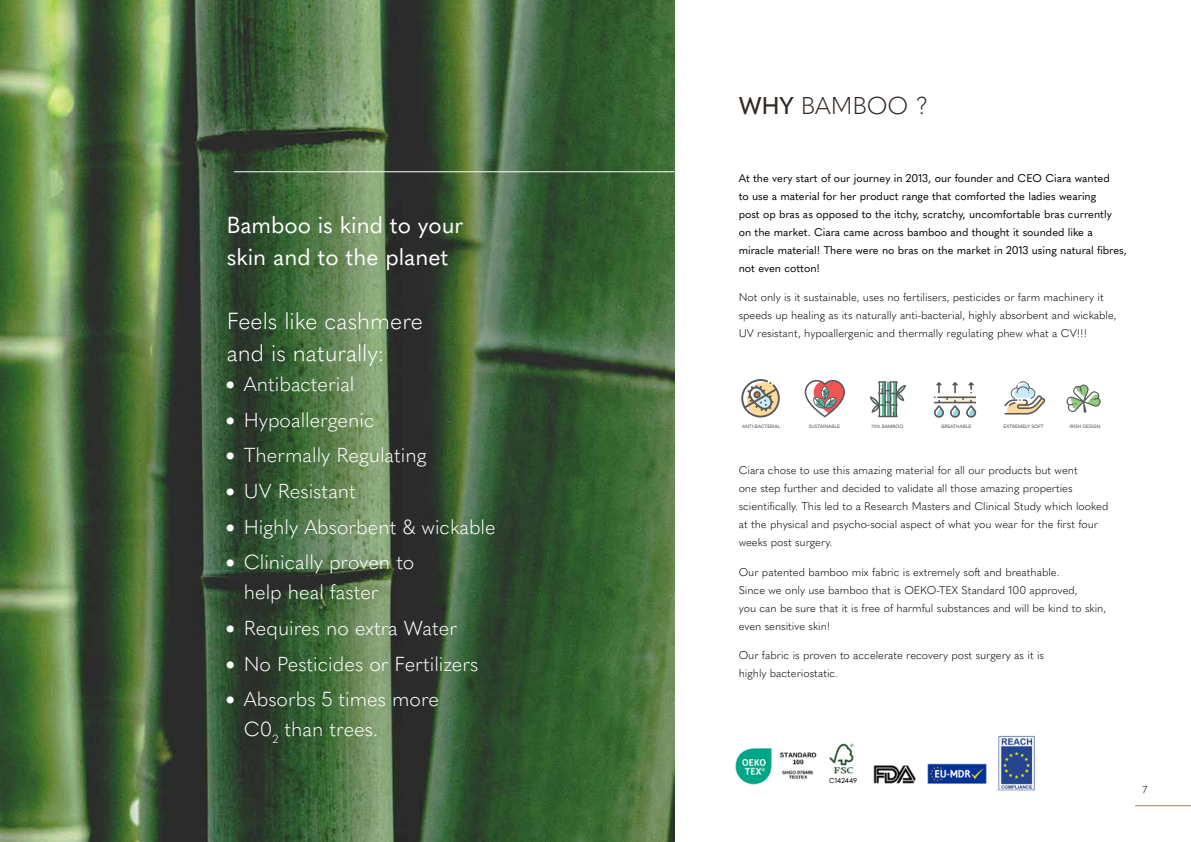
<style>
.page{position:relative;width:1191px;height:842px;background:#fff}
.page>*{position:absolute;margin:0;border:0;box-sizing:border-box;transform-origin:0 0}
.t1{font:300 24px "Quasimoda";color:#312822}
.t2{font:23px/32px "Quasimoda";color:#fff}
.t3{font:300 23px/32px "Quasimoda";color:#fff}
.t4{font:300 20px/30px "Quasimoda";color:#fff}
.t5{font:300 11px/18px "Quasimoda";color:#000}
.t6{font:11px/18px "Quasimoda";color:#000}
.t7{font:300 10px "Quasimoda";color:#000}
.t8{font:7px "Quasimoda";color:#000}
.t9{font:500 4.8px "Avenir";color:#58595b}
.t10{font:500 4.5px "Quasimoda";color:#58595b}
.s1{font-weight:500}
</style>
<div class="page">
<img style="left:0;top:0;width:675px;height:842px">
<hr style="left:234px;top:171px;width:441px;height:1px;background:#fff">
<svg style="left:741px;top:379px;width:38px;height:38px"></svg>
<svg style="left:804px;top:380px;width:41px;height:37px"></svg>
<svg style="left:870px;top:381px;width:36px;height:36px"></svg>
<svg style="left:934px;top:382px;width:42px;height:36px"></svg>
<svg style="left:1004px;top:381px;width:41px;height:33px"></svg>
<svg style="left:1066px;top:384px;width:35px;height:29px"></svg>
<hr style="left:1135px;top:805px;width:56px;height:1px;background:#f15f48">
<img style="left:735px;top:748px;width:82px;height:37px">
<img style="left:873px;top:765px;width:43px;height:19px">
<img style="left:927px;top:763px;width:60px;height:21px">
<img style="left:998px;top:735px;width:37px;height:56px">
<img style="left:829px;top:743px;width:25px;height:31px">
<h2 class="t2" style="left:227px;top:207px;width:238px">Bamboo is kind to your skin and to the planet</h2>
<h2 class="t3" style="left:227px;top:303px;width:198px">Feels like cashmere and is naturally:</h2>
<h3 class="t4" style="left:227px;top:368px;width:129px">■ Antibacterial</h3>
<h3 class="t4" style="left:227px;top:403px;width:149px">■ Hypoallergenic</h3>
<h3 class="t4" style="left:227px;top:439px;width:201px">■ Thermally Regulating</h3>
<h3 class="t4" style="left:227px;top:475px;width:131px">■ UV Resistant</h3>
<h3 class="t4" style="left:227px;top:510px;width:270px">■ Highly Absorbent &amp; wickable</h3>
<h3 class="t4" style="left:244px;top:546px;width:172px;text-indent:-17px">■ Clinically proven to help heal faster</h3>
<h3 class="t4" style="left:227px;top:612px;width:232px">■ Requires no extra Water</h3>
<h3 class="t4" style="left:227px;top:647px;width:253px">■ No Pesticides or Fertilizers</h3>
<h3 class="t4" style="left:244px;top:683px;width:197px;text-indent:-17px">■ Absorbs 5 times more<br>C0<sub>2</sub> than trees.</h3>
<h1 class="t1" style="left:738px;top:87px;width:191px"><span class="s1">WHY</span> BAMBOO ?</h1>
<p class="t6" style="left:738px;top:168px;width:390px">At the very start of our journey in 2013, our founder and CEO Ciara wanted<br>to use a material for her product range that comforted the ladies wearing<br>post op bras as opposed to the itchy, scratchy, uncomfortable bras currently on the market. Ciara came across bamboo and thought it sounded like a miracle material! There were no bras on the market in 2013 using natural fibres, not even cotton!</p>
<p class="t5" style="left:738px;top:288px;width:379px">Not only is it sustainable, uses no fertilisers, pesticides or farm machinery it speeds up healing as its naturally anti-bacterial, highly absorbent and wickable,<br>UV resistant, hypoallergenic and thermally regulating phew what a CV!!!</p>
<p class="t9" style="left:742px;top:422px;width:40px">ANTI-BACTERIAL</p>
<p class="t9" style="left:808px;top:422px;width:33px">SUSTAINABLE</p>
<p class="t9" style="left:871px;top:422px;width:34px">85% BAMBOO</p>
<p class="t10" style="left:871px;top:423px;width:11px">70%</p>
<p class="t9" style="left:941px;top:422px;width:31px">BREATHABLE</p>
<p class="t9" style="left:1003px;top:422px;width:42px">EXTREMELY SOFT</p>
<p class="t9" style="left:1069px;top:422px;width:33px">IRISH DESIGN</p>
<p class="t5" style="left:738px;top:461px;width:371px">Ciara chose to use this amazing material for all our products but went<br>one step further and decided to validate all those amazing properties scientifically. This led to a Research Masters and Clinical Study which looked at the physical and psycho-social aspect of what you wear for the first four weeks post surgery.</p>
<p class="t5" style="left:738px;top:562px;width:369px">Our patented bamboo mix fabric is extremely soft and breathable.<br>Since we only use bamboo that is OEKO-TEX Standard 100 approved,<br>you can be sure that it is free of harmful substances and will be kind to skin, even sensitive skin!</p>
<p class="t5" style="left:738px;top:645px;width:307px">Our fabric is proven to accelerate recovery post surgery as it is highly bacteriostatic.</p>
<p class="t8" style="left:829px;top:775px;width:29px">C142449</p>
<p class="t7" style="left:1142px;top:782px;width:6px">7</p>
</div>
